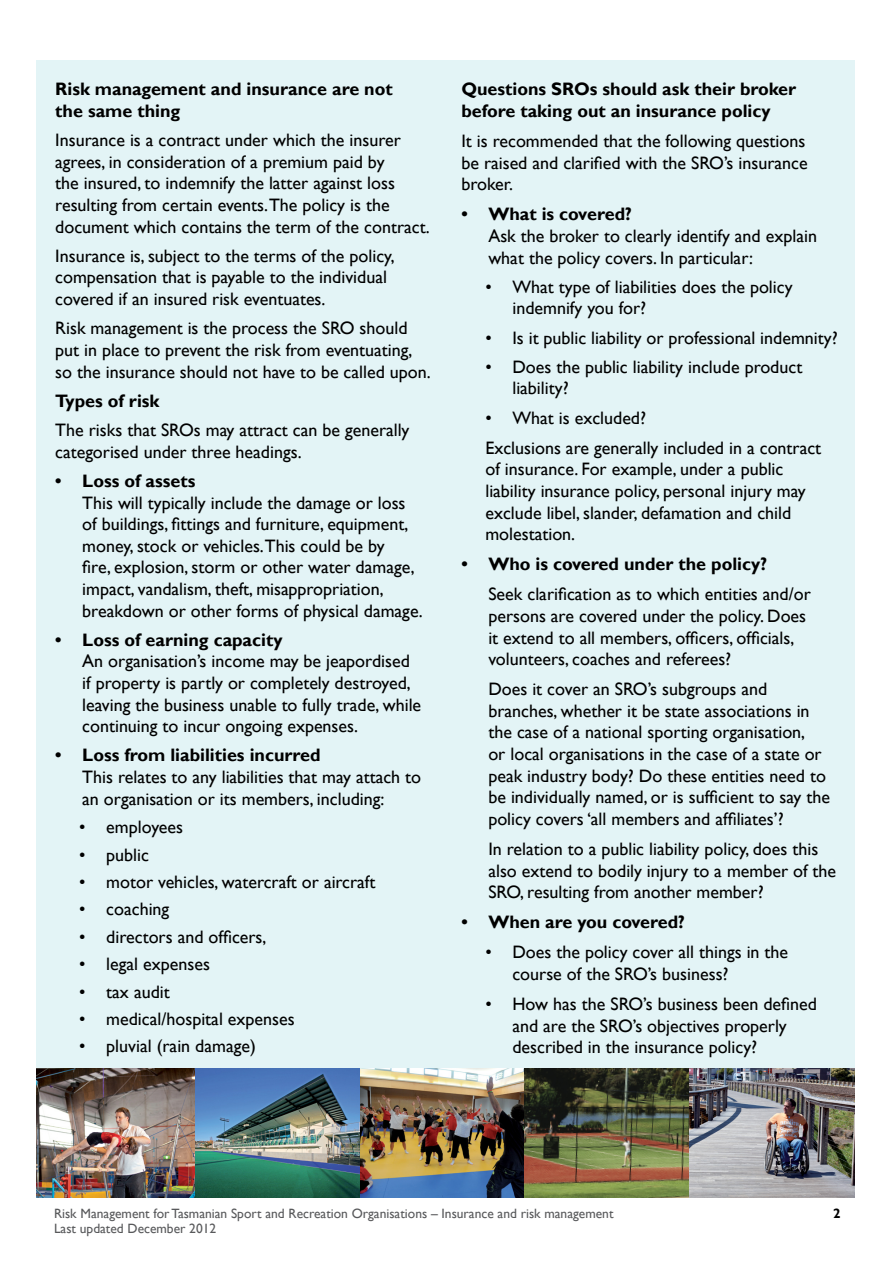
<style>
.page{position:relative;width:893px;height:1263px;background:#fff}
.page>*{position:absolute;margin:0;border:0;box-sizing:border-box;transform-origin:0 0}
.t1{font:18px/21.6px "Gill Sans";color:#000}
.t2{font:700 18px/21.6px "Gill Sans";color:#000}
.t3{font:13.5px "Gill Sans";color:#58595b}
.t4{font:700 13.5px "Gill Sans";color:#000}
</style>
<div class="page">
<div style="left:36px;top:60px;width:819px;height:1138px;background:#e3f4f6"></div>
<img style="left:36px;top:1069px;width:819px;height:129px">
<p class="t2" style="left:55px;top:79px;width:339px">Risk management and insurance are not the same thing</p>
<p class="t1" style="left:55px;top:130px;width:376px">Insurance is a contract under which the insurer agrees, in consideration of a premium paid by<br>the insured, to indemnify the latter against loss resulting from certain events.The policy is the document which contains the term of the contract.</p>
<p class="t1" style="left:55px;top:245px;width:341px">Insurance is, subject to the terms of the policy, compensation that is payable to the individual covered if an insured risk eventuates.</p>
<p class="t1" style="left:55px;top:318px;width:377px">Risk management is the process the SRO should put in place to prevent the risk from eventuating, so the insurance should not have to be called upon.</p>
<p class="t2" style="left:55px;top:390px;width:106px">Types of risk</p>
<p class="t1" style="left:55px;top:419px;width:356px">The risks that SROs may attract can be generally categorised under three headings.</p>
<p class="t2" style="left:55px;top:470px;width:142px">• Loss of assets</p>
<p class="t1" style="left:82px;top:492px;width:342px">This will typically include the damage or loss of buildings, fittings and furniture, equipment, money, stock or vehicles.This could be by<br>fire, explosion, storm or other water damage, impact, vandalism, theft, misappropriation, breakdown or other forms of physical damage.</p>
<p class="t2" style="left:55px;top:629px;width:229px">• Loss of earning capacity</p>
<p class="t1" style="left:82px;top:651px;width:340px">An organisation’s income may be jeapordised if property is partly or completely destroyed, leaving the business unable to fully trade, while continuing to incur ongoing expenses.</p>
<p class="t2" style="left:55px;top:745px;width:267px">• Loss from liabilities incurred</p>
<p class="t1" style="left:82px;top:766px;width:340px">This relates to any liabilities that may attach to an organisation or its members, including:</p>
<p class="t1" style="left:79px;top:817px;width:105px">• employees</p>
<p class="t1" style="left:79px;top:844px;width:71px">• public</p>
<p class="t1" style="left:79px;top:871px;width:298px">• motor vehicles, watercraft or aircraft</p>
<p class="t1" style="left:79px;top:899px;width:92px">• coaching</p>
<p class="t1" style="left:79px;top:926px;width:189px">• directors and officers,</p>
<p class="t1" style="left:79px;top:954px;width:132px">• legal expenses</p>
<p class="t1" style="left:79px;top:981px;width:92px">• tax audit</p>
<p class="t1" style="left:79px;top:1008px;width:217px">• medical/hospital expenses</p>
<p class="t1" style="left:79px;top:1036px;width:178px">• pluvial (rain damage)</p>
<p class="t2" style="left:461px;top:79px;width:336px">Questions SROs should ask their broker before taking out an insurance policy</p>
<p class="t1" style="left:461px;top:131px;width:348px">It is recommended that the following questions be raised and clarified with the SRO’s insurance broker.</p>
<p class="t2" style="left:461px;top:204px;width:172px">• What is covered?</p>
<p class="t1" style="left:488px;top:225px;width:330px">Ask the broker to clearly identify and explain what the policy covers. In particular:</p>
<p class="t1" style="left:512px;top:277px;width:282px;line-height:21px;text-indent:-27px">• What type of liabilities does the policy indemnify you for?</p>
<p class="t1" style="left:485px;top:327px;width:354px">• Is it public liability or professional indemnity?</p>
<p class="t1" style="left:512px;top:357px;width:291px;line-height:21px;text-indent:-27px">• Does the public liability include product liability?</p>
<p class="t1" style="left:485px;top:403px;width:337px;line-height:30.2px">• What is excluded?<br>Exclusions are generally included in a contract</p>
<p class="t1" style="left:485px;top:459px;width:322px">of insurance. For example, under a public liability insurance policy, personal injury may exclude libel, slander, defamation and child molestation.</p>
<p class="t2" style="left:461px;top:554px;width:307px">• Who is covered under the policy?</p>
<p class="t1" style="left:488px;top:584px;width:324px">Seek clarification as to which entities and/or persons are covered under the policy. Does it extend to all members, officers, officials, volunteers, coaches and referees?</p>
<p class="t1" style="left:488px;top:679px;width:343px">Does it cover an SRO’s subgroups and branches, whether it be state associations in the case of a national sporting organisation,<br>or local organisations in the case of a state or peak industry body? Do these entities need to be individually named, or is sufficient to say the policy covers ‘all members and affiliates’?</p>
<p class="t1" style="left:488px;top:838px;width:349px">In relation to a public liability policy, does this also extend to bodily injury to a member of the<br>SRO, resulting from another member?</p>
<p class="t2" style="left:461px;top:912px;width:225px">• When are you covered?</p>
<p class="t1" style="left:512px;top:942px;width:277px;text-indent:-27px">• Does the policy cover all things in the course of the SRO’s business?</p>
<p class="t1" style="left:512px;top:993px;width:306px;text-indent:-27px">• How has the SRO’s business been defined and are the SRO’s objectives properly described in the insurance policy?</p>
<p class="t3" style="left:54px;top:1206px;width:561px">Risk Management for Tasmanian Sport and Recreation Organisations – Insurance and risk management</p>
<p class="t4" style="left:833px;top:1205px;width:9px">2</p>
<p class="t3" style="left:54px;top:1221px;width:164px">Last updated December 2012</p>
</div>
